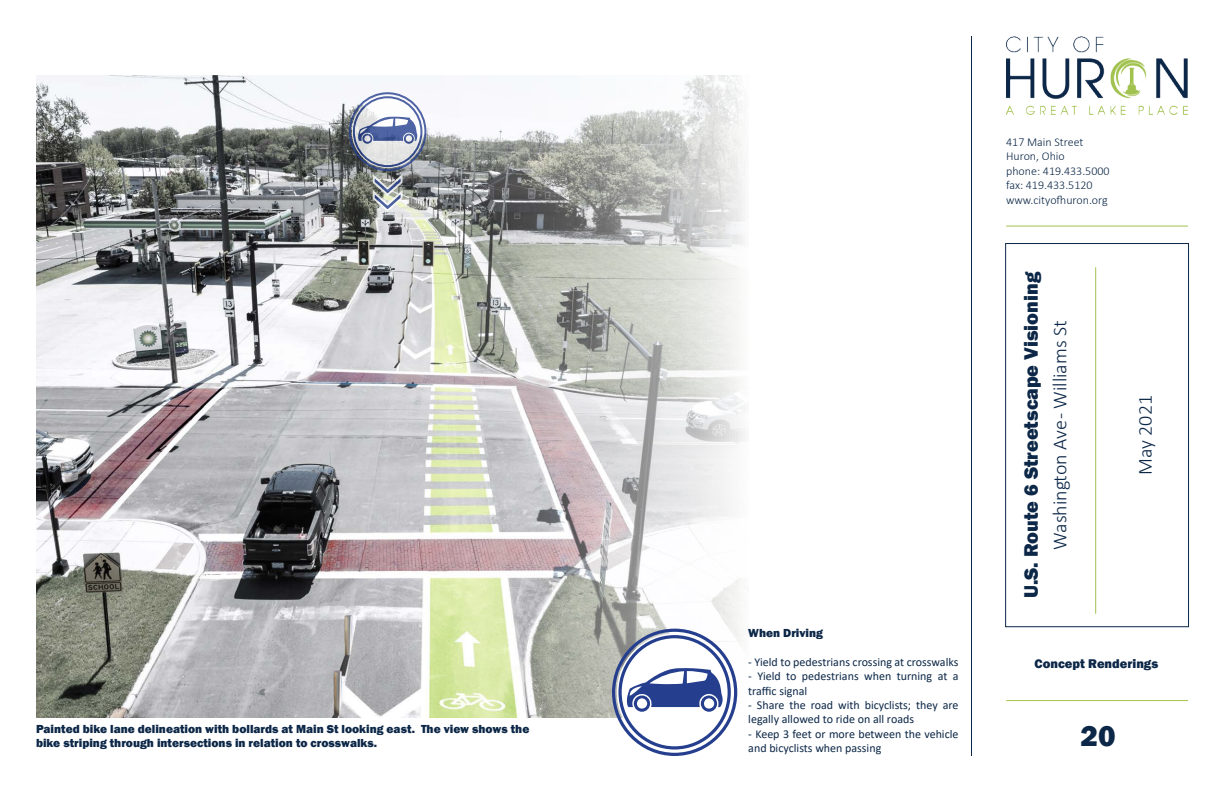
<style>
.page{position:relative;width:1224px;height:792px;background:#fff}
.page>*{position:absolute;margin:0;border:0;box-sizing:border-box;transform-origin:0 0}
.t1{font:800 30px "Franklin Gothic";color:#0c2747}
.t2{font:300 20px "Calibri";color:#0c2747}
.t3{font:800 20px "Franklin Gothic";color:#0c2747}
.t4{font:800 13px "Franklin Gothic";color:#0c2747}
.t5{font:12px/14.4px "Calibri";color:#0c2747}
.t6{font:800 12px/14.4px "Franklin Gothic";color:#0c2747}
.t7{font:300 12px/14.4px "Calibri";color:#0c2747}
</style>
<div class="page">
<hr style="left:971px;top:36px;width:1px;height:720px;background:#0c2747">
<hr style="left:1006px;top:226px;width:182px;height:1px;background:#a2c250">
<hr style="left:1006px;top:700px;width:182px;height:1px;background:#a2c250">
<img style="left:1006px;top:36px;width:182px;height:79px">
<div style="left:1005px;top:243px;width:184px;height:384px;border:1px solid #0c2747"></div>
<hr style="left:1095px;top:267px;width:1px;height:347px;background:#a2c250">
<img style="left:36px;top:75px;width:710px;height:642px">
<svg style="left:352px;top:95px;width:71px;height:73px"></svg>
<svg style="left:358px;top:117px;width:60px;height:27px;background:#909cbf"></svg>
<div style="left:349px;top:92px;width:77px;height:79px;border:2px solid #253f8e;border-radius:50%"></div>
<div style="left:353px;top:96px;width:69px;height:71px;border:2px solid #253f8e;border-radius:50%"></div>
<svg style="left:371px;top:172px;width:33px;height:41px"></svg>
<svg style="left:617px;top:633px;width:115px;height:118px"></svg>
<svg style="left:627px;top:668px;width:96px;height:44px"></svg>
<div style="left:612px;top:629px;width:125px;height:127px;border:3px solid #253f8e;border-radius:50%"></div>
<div style="left:618px;top:635px;width:113px;height:115px;border:3px solid #253f8e;border-radius:50%"></div>
<p class="t6" style="left:36px;top:721px;width:495px">Painted bike lane delineation with bollards at Main St looking east. The view shows the bike striping through intersections in relation to crosswalks.</p>
<p class="t6" style="left:748px;top:626px;width:76px">When Driving</p>
<p class="t5" style="left:748px;top:654px;width:212px">- Yield to pedestrians crossing at crosswalks</p>
<p class="t5" style="left:748px;top:669px;width:212px">- Yield to pedestrians when turning at a traffic signal</p>
<p class="t5" style="left:748px;top:698px;width:212px">- Share the road with bicyclists; they are legally allowed to ride on all roads</p>
<p class="t5" style="left:748px;top:726px;width:212px">- Keep 3 feet or more between the vehicle and bicyclists when passing</p>
<p class="t7" style="left:1006px;top:135px;width:105px">417 Main Street<br>Huron, Ohio<br>phone: 419.433.5000 fax: 419.433.5120 www.cityofhuron.org</p>
<h2 class="t3" style="left:1018px;top:598px;width:328px;rotate:-90deg">U.S. Route 6 Streetscape Visioning</h2>
<h2 class="t2" style="left:1047px;top:550px;width:231px;rotate:-90deg">Washington Ave - Williams St</h2>
<h2 class="t2" style="left:1133px;top:475px;width:81px;rotate:-90deg">May 2021</h2>
<p class="t4" style="left:1035px;top:655px;width:125px">Concept Renderings</p>
<h1 class="t1" style="left:1080px;top:716px;width:37px">20</h1>
</div>
